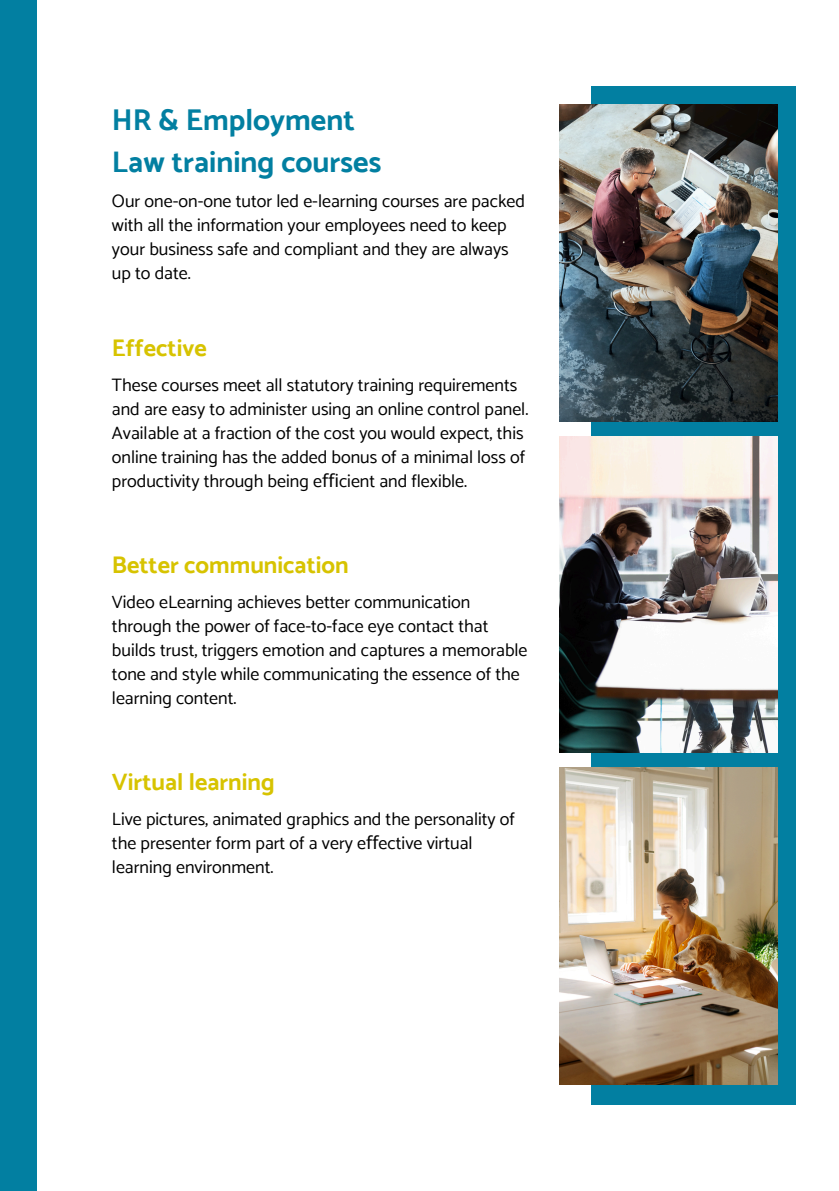
<style>
.page{position:relative;width:839px;height:1191px;background:#fff}
.page>*{position:absolute;margin:0;border:0;box-sizing:border-box;transform-origin:0 0}
.t1{font:700 30px/42px "Catamaran";color:#027fa1}
.t2{font:700 24px "Catamaran";color:#d7c300}
.t3{font:18px/24px "Catamaran";color:#000}
.s1{font-family:"Noto Sans"}
</style>
<div class="page">
<div style="left:591px;top:86px;width:205px;height:1019px;background:#027fa1"></div>
<img style="left:559px;top:436px;width:218px;height:317px">
<img style="left:559px;top:768px;width:218px;height:316px">
<img style="left:559px;top:105px;width:218px;height:316px">
<div style="left:0;top:0;width:37px;height:1191px;background:#027fa1"></div>
<p class="t1" style="left:112px;top:99px;width:271px">HR &amp; Employment<br>Law training courses</p>
<h1 class="t3" style="left:112px;top:189px;width:414px">Our one-on-one tutor led e-learning courses are packed with all the information your employees need to keep your business safe and compliant and they are always up to date.</h1>
<p class="t2" style="left:112px;top:334px;width:96px">Effective</p>
<h2 class="t3" style="left:112px;top:373px;width:418px">These courses meet all statutory training requirements and are easy to administer using an online control panel.<br>Available at a fraction of the cost you would expect, this online training has the added bonus of a minimal loss of productivity through being e<span class="s1">ffi</span>cient and flexible.</h2>
<p class="t2" style="left:112px;top:550px;width:238px">Better communication</p>
<h2 class="t3" style="left:112px;top:590px;width:417px">Video eLearning achieves better communication through the power of face-to-face eye contact that builds trust, triggers emotion and captures a memorable tone and style while communicating the essence of the learning content.</h2>
<p class="t2" style="left:112px;top:767px;width:164px">Virtual learning</p>
<h2 class="t3" style="left:112px;top:807px;width:404px">Live pictures, animated graphics and the personality of the presenter form part of a very e<span class="s1">ff</span>ective virtual learning environment.</h2>
</div>
